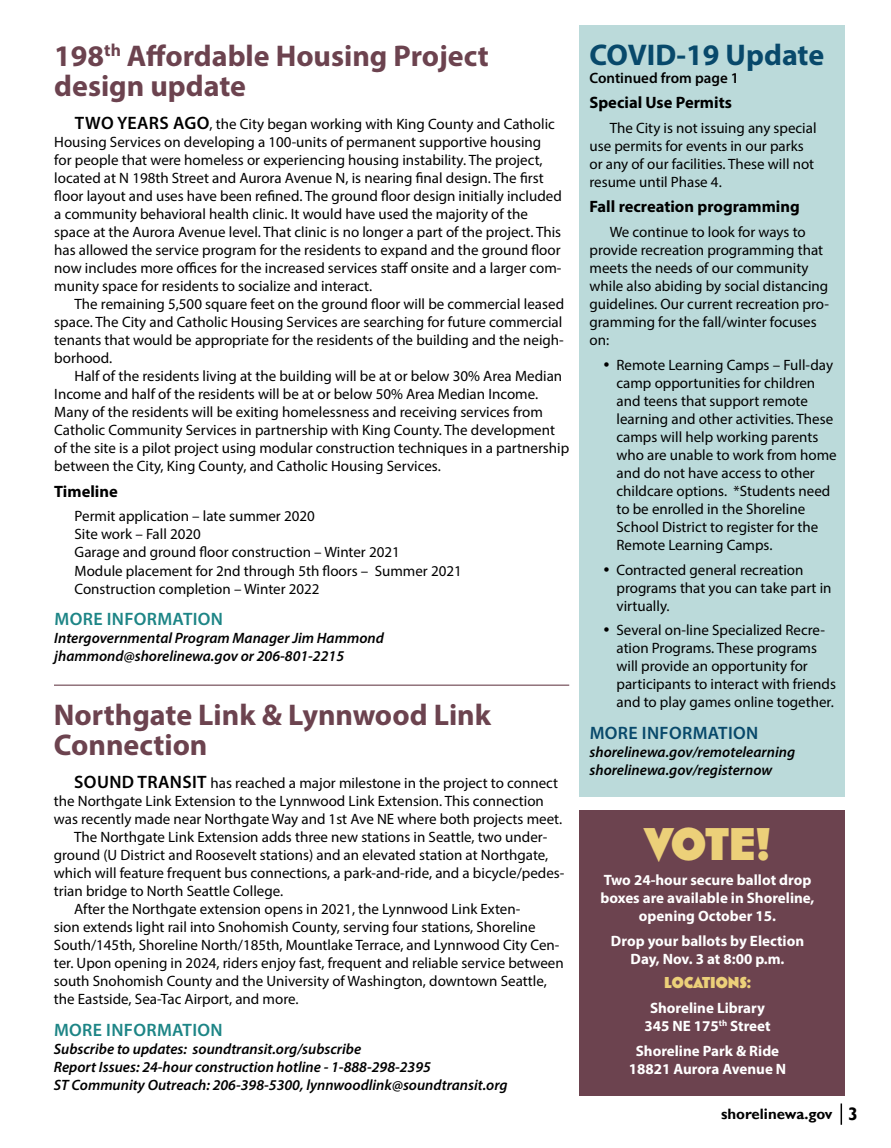
<style>
.page{position:relative;width:891px;height:1148px;background:#fff}
.page>*{position:absolute;margin:0;border:0;box-sizing:border-box;transform-origin:0 0}
.t1{font:43.5px "Bovine MVB";color:#ecd079}
.t2{font:700 30px/30px "Myriad Pro";color:#6c434f}
.t3{font:700 30px "Myriad Pro";color:#08496b}
.t4{font:600 18px "Myriad Pro";letter-spacing:.02em;color:#1d8586}
.t5{font:600 18px "Myriad Pro";letter-spacing:.02em;color:#08496b}
.t6{font:700 16.5px "Myriad Pro";color:#000}
.t7{font:15px/18px "Myriad Pro";color:#000}
.t8{font:italic 600 15px/18px "Myriad Pro";color:#000}
.t9{font:700 15px/18px "Myriad Pro";color:#fff;text-align:center}
.t10{font:600 15px "Myriad Pro";color:#000}
.t11{font:700 15px "Gill Sans";color:#000}
.t12{font:15px "Bovine MVB";color:#ecd079}
.s1{font-weight:600;font-size:18px}
.s2{font-size:18px}
</style>
<div class="page">
<div style="left:579px;top:26px;width:266px;height:771px;background:#bbdada"></div>
<div style="left:579px;top:810px;width:266px;height:286px;background:#6c434f"></div>
<hr style="left:54px;top:684px;width:515px;height:1px;background:#6c434f">
<svg style="left:841px;top:1103px;width:1px;height:21px"></svg>
<h2 class="t2" style="left:54px;top:40px;width:436px">198<sup>th</sup> Affordable Housing Project design update</h2>
<p class="t7" style="left:54px;top:115px;width:509px;text-indent:20px"><span class="s1">TWO YEARS AGO</span>, the City began working with King County and Catholic Housing Services on developing a 100-units of permanent supportive housing for people that were homeless or experiencing housing instability. The project, located at N 198th Street and Aurora Avenue N, is nearing final design. The first floor layout and uses have been refined. The ground floor design initially included a community behavioral health clinic. It would have used the majority of the space at the Aurora Avenue level. That clinic is no longer a part of the project. This has allowed the service program for the residents to expand and the ground floor now includes more offices for the increased services staff onsite and a larger com&shy;munity space for residents to socialize and interact.</p>
<p class="t7" style="left:54px;top:295px;width:511px;text-align:justify;text-indent:20px">The remaining 5,500 square feet on the ground floor will be commercial leased space. The City and Catholic Housing Services are searching for future commercial tenants that would be appropriate for the residents of the building and the neigh&shy;borhood.</p>
<p class="t7" style="left:54px;top:367px;width:516px;text-indent:20px">Half of the residents living at the building will be at or below 30% Area Median Income and half of the residents will be at or below 50% Area Median Income.<br>Many of the residents will be exiting homelessness and receiving services from Catholic Community Services in partnership with King County. The development of the site is a pilot project using modular construction techniques in a partnership between the City, King County, and Catholic Housing Services.</p>
<p class="t6" style="left:54px;top:480px;width:65px">Timeline</p>
<p class="t7" style="left:75px;top:507px;width:389px">Permit application – late summer 2020<br>Site work – Fall 2020<br>Garage and ground floor construction – Winter 2021<br>Module placement for 2nd through 5th floors – Summer 2021<br>Construction completion – Winter 2022</p>
<p class="t4" style="left:54px;top:607px;width:170px">MORE INFORMATION</p>
<p class="t8" style="left:54px;top:628px;width:331px">Intergovernmental Program Manager Jim Hammond jhammond@shorelinewa.gov or 206-801-2215</p>
<h2 class="t2" style="left:54px;top:699px;width:439px">Northgate Link &amp; Lynnwood Link<br>Connection</h2>
<p class="t7" style="left:74px;top:774px;width:485px"><span class="s1">SOUND TRANSIT</span> has reached a major milestone in the project to connect</p>
<p class="t7" style="left:54px;top:792px;width:492px">the Northgate Link Extension to the Lynnwood Link Extension. This connection</p>
<p class="t7" style="left:54px;top:810px;width:510px">was recently made near Northgate Way and 1st Ave NE where both projects meet.</p>
<p class="t7" style="left:74px;top:828px;width:475px">The Northgate Link Extension adds three new stations in Seattle, two under-</p>
<p class="t7" style="left:54px;top:846px;width:496px">ground (U District and Roosevelt stations) and an elevated station at Northgate,</p>
<p class="t7" style="left:54px;top:864px;width:512px">which will feature frequent bus connections, a park-and-ride, and a bicycle/pedes-</p>
<p class="t7" style="left:54px;top:882px;width:231px">trian bridge to North Seattle College.</p>
<p class="t7" style="left:74px;top:900px;width:448px">After the Northgate extension opens in 2021, the Lynnwood Link Exten-</p>
<p class="t7" style="left:54px;top:918px;width:483px">sion extends light rail into Snohomish County, serving four stations, Shoreline</p>
<p class="t7" style="left:54px;top:936px;width:507px">South/145th, Shoreline North/185th, Mountlake Terrace, and Lynnwood City Cen-</p>
<p class="t7" style="left:54px;top:954px;width:511px">ter. Upon opening in 2024, riders enjoy fast, frequent and reliable service between</p>
<p class="t7" style="left:54px;top:972px;width:494px">south Snohomish County and the University of Washington, downtown Seattle,</p>
<p class="t7" style="left:54px;top:990px;width:246px">the Eastside, Sea-Tac Airport, and more.</p>
<p class="t4" style="left:54px;top:1018px;width:170px">MORE INFORMATION</p>
<p class="t8" style="left:54px;top:1039px;width:455px">Subscribe to updates: soundtransit.org/subscribe<br>Report Issues: 24-hour construction hotline - 1-888-298-2395<br>ST Community Outreach: 206-398-5300, lynnwoodlink@soundtransit.org</p>
<h2 class="t3" style="left:590px;top:35px;width:236px">COVID-19 Update</h2>
<p class="t10" style="left:590px;top:68px;width:151px">Continued from page 1</p>
<p class="t6" style="left:590px;top:92px;width:144px">Special Use Permits</p>
<p class="t7" style="left:590px;top:118px;width:229px;text-indent:20px">The City is not issuing any special use permits for events in our parks or any of our facilities. These will not resume until Phase 4.</p>
<p class="t6" style="left:590px;top:196px;width:212px">Fall recreation programming</p>
<p class="t7" style="left:590px;top:223px;width:241px;text-indent:20px">We continue to look for ways to provide recreation programming that meets the needs of our community while also abiding by social distancing guidelines. Our current recreation pro&shy;gramming for the fall/winter focuses on:</p>
<p class="t7" style="left:616px;top:355px;width:222px">Remote Learning Camps – Full-day camp opportunities for children and teens that support remote learning and other activities. These camps will help working parents who are unable to work from home and do not have access to other childcare options. *Students need to be enrolled in the Shoreline<br>School District to register for the<br>Remote Learning Camps.</p>
<p class="t7" style="left:616px;top:560px;width:217px">Contracted general recreation programs that you can take part in virtually.</p>
<p class="t7" style="left:616px;top:621px;width:221px">Several on-line Specialized Recre&shy;ation Programs. These programs will provide an opportunity for participants to interact with friends and to play games online together.</p>
<p class="t5" style="left:590px;top:721px;width:170px">MORE INFORMATION</p>
<p class="t8" style="left:590px;top:742px;width:207px">shorelinewa.gov/remotelearning shorelinewa.gov/registernow</p>
<h1 class="t1" style="left:645px;top:821px;width:126px">VOTE!</h1>
<p class="t9" style="left:601px;top:870px;width:215px">Two 24-hour secure ballot drop boxes are available in Shoreline, opening October 15.</p>
<p class="t9" style="left:611px;top:931px;width:195px">Drop your ballots by Election<br>Day, Nov. 3 at 8:00 p.m.</p>
<p class="t12" style="left:664px;top:975px;width:88px">LOCATIONS:</p>
<p class="t9" style="left:644px;top:998px;width:128px">Shoreline Library<br>345 NE 175<sup>th</sup> Street</p>
<p class="t9" style="left:629px;top:1041px;width:159px">Shoreline Park &amp; Ride<br>18821 Aurora Avenue N</p>
<p class="t11" style="left:721px;top:1105px;width:139px">shorelinewa.gov <span class="s2">3</span></p>
</div>
